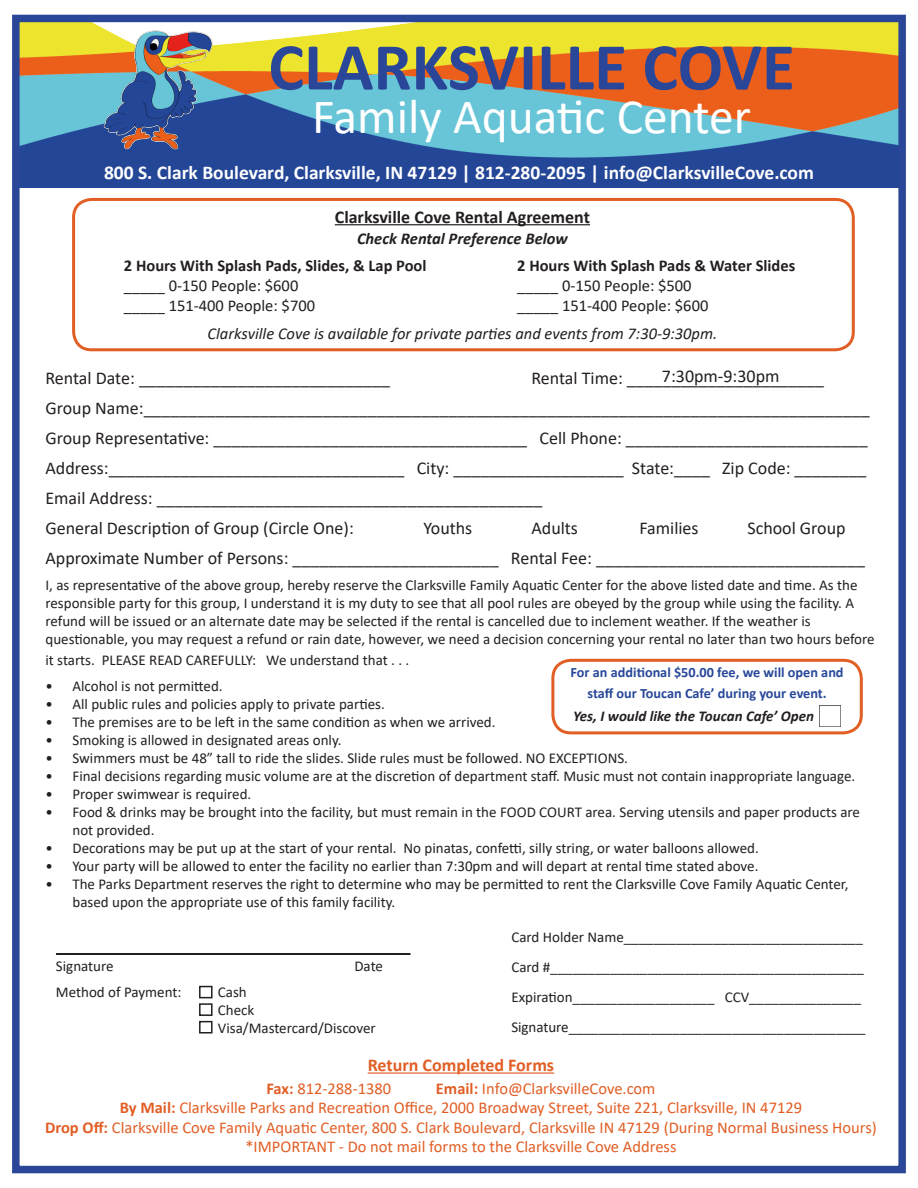
<style>
.page{position:relative;width:918px;height:1188px;background:#fff}
.page>*{position:absolute;margin:0;border:0;box-sizing:border-box;transform-origin:0 0}
.t1{font:700 67.5px "Calibri";color:#2a4698}
.t2{font:49.5px "Calibri";color:#fff}
.t3{font:700 19.5px "Calibri";color:#fff}
.t4{font:18px "Calibri";color:#231f20}
.t5{font:700 18px "Calibri";color:#231f20}
.t6{font:700 18px "Calibri";color:#e15e25}
.t7{font:16.5px "Calibri";color:#e15e25}
.t8{font:16.5px "Calibri";color:#231f20}
.t9{font:700 16.5px "Calibri";color:#231f20}
.t10{font:italic 16.5px "Calibri";color:#231f20}
.t11{font:italic 700 16.5px "Calibri";color:#231f20}
.t12{font:15px/18px "Calibri";color:#231f20}
.t13{font:italic 700 15px "Calibri";color:#231f20}
.t14{font:700 14.25px/21px "Calibri";color:#274899;text-align:center}
.s1{font-weight:700}
</style>
<div class="page">
<img style="left:21px;top:24px;width:876px;height:163px">
<div style="left:56px;top:953px;width:355px;height:2px;border:2px solid #231f20"></div>
<div style="left:199px;top:986px;width:14px;height:12px;border:2px solid #231f20"></div>
<div style="left:199px;top:1003px;width:14px;height:13px;border:2px solid #231f20"></div>
<div style="left:199px;top:1021px;width:14px;height:13px;border:2px solid #231f20"></div>
<div style="left:72px;top:198px;width:783px;height:153px;border:3px solid #e15e25;border-radius:18px"></div>
<hr style="left:335px;top:224px;width:255px;height:1px;background:#231f20">
<img style="left:97px;top:25px;width:122px;height:130px">
<hr style="left:368px;top:1073px;width:186px;height:1px;background:#e15e25">
<div style="left:12px;top:15px;width:894px;height:1158px;border:8px solid #2a4698"></div>
<div style="left:551px;top:659px;width:312px;height:75px;border:3px solid #e15e25;border-radius:18px"></div>
<img style="left:820px;top:705px;width:21px;height:22px">
<p class="t1" style="left:268px;top:19px;width:528px">CLARKSVILLE COVE</p>
<p class="t2" style="left:312px;top:82px;width:441px">Family Aquatic Center</p>
<p class="t3" style="left:104px;top:158px;width:711px">800 S. Clark Boulevard, Clarksville, IN 47129 | 812-280-2095 | info@ClarksvilleCove.com</p>
<p class="t5" style="left:335px;top:204px;width:257px">Clarksville Cove Rental Agreement</p>
<p class="t11" style="left:357px;top:227px;width:212px">Check Rental Preference Below</p>
<p class="t9" style="left:517px;top:254px;width:280px">2 Hours With Splash Pads &amp; Water Slides</p>
<p class="t8" style="left:517px;top:274px;width:176px">_____ 0-150 People: $500</p>
<p class="t8" style="left:517px;top:294px;width:193px">_____ 151-400 People: $600</p>
<p class="t9" style="left:124px;top:254px;width:304px">2 Hours With Splash Pads, Slides, &amp; Lap Pool</p>
<p class="t8" style="left:124px;top:274px;width:176px">_____ 0-150 People: $600</p>
<p class="t8" style="left:124px;top:294px;width:193px">_____ 151-400 People: $700</p>
<p class="t10" style="left:208px;top:322px;width:511px">Clarksville Cove is available for private parties and events from 7:30-9:30pm.</p>
<p class="t4" style="left:662px;top:364px;width:119px">7:30pm-9:30pm</p>
<p class="t4" style="left:45px;top:365px;width:346px">Rental Date: ____________________________</p>
<p class="t4" style="left:531px;top:365px;width:294px">Rental Time: ______________________</p>
<p class="t4" style="left:45px;top:395px;width:826px">Group Name:_________________________________________________________________________________</p>
<p class="t4" style="left:45px;top:425px;width:824px">Group Representative: ___________________________________ Cell Phone: ___________________________</p>
<p class="t4" style="left:45px;top:455px;width:822px">Address:_________________________________ City: ___________________ State:____ Zip Code: ________</p>
<p class="t4" style="left:45px;top:485px;width:498px">Email Address: ___________________________________________</p>
<p class="t4" style="left:45px;top:515px;width:310px">General Description of Group (Circle One):</p>
<p class="t4" style="left:423px;top:515px;width:50px">Youths</p>
<p class="t4" style="left:531px;top:515px;width:48px">Adults</p>
<p class="t4" style="left:639px;top:515px;width:61px">Families</p>
<p class="t4" style="left:747px;top:515px;width:100px">School Group</p>
<p class="t4" style="left:45px;top:545px;width:821px">Approximate Number of Persons: _______________________ Rental Fee: ______________________________</p>
<p class="t12" style="left:45px;top:575px;width:814px">I, as representative of the above group, hereby reserve the Clarksville Family Aquatic Center for the above listed date and time. As the responsible party for this group, I understand it is my duty to see that all pool rules are obeyed by the group while using the facility. A refund will be issued or an alternate date may be selected if the rental is cancelled due to inclement weather. If the weather is</p>
<p class="t12" style="left:45px;top:627px;width:831px;line-height:21.6px">questionable, you may request a refund or rain date, however, we need a decision concerning your rental no later than two hours before it starts. PLEASE READ CAREFULLY: We understand that . . .</p>
<p class="t14" style="left:571px;top:662px;width:275px">For an additional $50.00 fee, we will open and staff our Toucan Cafe’ during your event.</p>
<p class="t13" style="left:573px;top:706px;width:242px">Yes, I would like the Toucan Cafe’ Open</p>
<p class="t12" style="left:45px;top:677px;width:179px">• Alcohol is not permitted.</p>
<p class="t12" style="left:45px;top:695px;width:341px">• All public rules and policies apply to private parties.</p>
<p class="t12" style="left:45px;top:713px;width:452px">• The premises are to be left in the same condition as when we arrived.</p>
<p class="t12" style="left:45px;top:731px;width:298px">• Smoking is allowed in designated areas only.</p>
<p class="t12" style="left:45px;top:749px;width:584px">• Swimmers must be 48” tall to ride the slides. Slide rules must be followed. NO EXCEPTIONS.</p>
<p class="t12" style="left:45px;top:767px;width:811px">• Final decisions regarding music volume are at the discretion of department staff. Music must not contain inappropriate language.</p>
<p class="t12" style="left:45px;top:785px;width:207px">• Proper swimwear is required.</p>
<p class="t12" style="left:72px;top:803px;width:789px;text-indent:-27px">• Food &amp; drinks may be brought into the facility, but must remain in the FOOD COURT area. Serving utensils and paper products are not provided.</p>
<p class="t12" style="left:45px;top:839px;width:715px">• Decorations may be put up at the start of your rental. No pinatas, confetti, silly string, or water balloons allowed.</p>
<p class="t12" style="left:45px;top:857px;width:714px">• Your party will be allowed to enter the facility no earlier than 7:30pm and will depart at rental time stated above.</p>
<p class="t12" style="left:72px;top:875px;width:778px;text-indent:-27px">• The Parks Department reserves the right to determine who may be permitted to rent the Clarksville Cove Family Aquatic Center, based upon the appropriate use of this family facility.</p>
<p class="t12" style="left:56px;top:956px;width:59px">Signature</p>
<p class="t12" style="left:354px;top:956px;width:30px">Date</p>
<p class="t12" style="left:56px;top:983px;width:127px">Method of Payment:</p>
<p class="t12" style="left:218px;top:983px;width:30px">Cash</p>
<p class="t12" style="left:218px;top:1001px;width:38px">Check</p>
<p class="t12" style="left:218px;top:1019px;width:159px">Visa/Mastercard/Discover</p>
<p class="t12" style="left:511px;top:927px;width:353px">Card Holder Name________________________________</p>
<p class="t12" style="left:511px;top:957px;width:354px">Card #__________________________________________</p>
<p class="t12" style="left:511px;top:987px;width:351px">Expiration___________________ CCV_______________</p>
<p class="t12" style="left:511px;top:1017px;width:356px">Signature________________________________________</p>
<p class="t6" style="left:368px;top:1052px;width:188px">Return Completed Forms</p>
<p class="t7" style="left:266px;top:1077px;width:126px"><span class="s1">Fax:</span> 812-288-1380</p>
<p class="t7" style="left:436px;top:1077px;width:221px"><span class="s1">Email:</span> Info@ClarksvilleCove.com</p>
<p class="t7" style="left:120px;top:1096px;width:684px"><span class="s1">By Mail:</span> Clarksville Parks and Recreation Office, 2000 Broadway Street, Suite 221, Clarksville, IN 47129</p>
<p class="t7" style="left:45px;top:1116px;width:833px"><span class="s1">Drop Off:</span> Clarksville Cove Family Aquatic Center, 800 S. Clark Boulevard, Clarksville IN 47129 (During Normal Business Hours)</p>
<p class="t7" style="left:245px;top:1135px;width:433px">*IMPORTANT - Do not mail forms to the Clarksville Cove Address</p>
</div>
